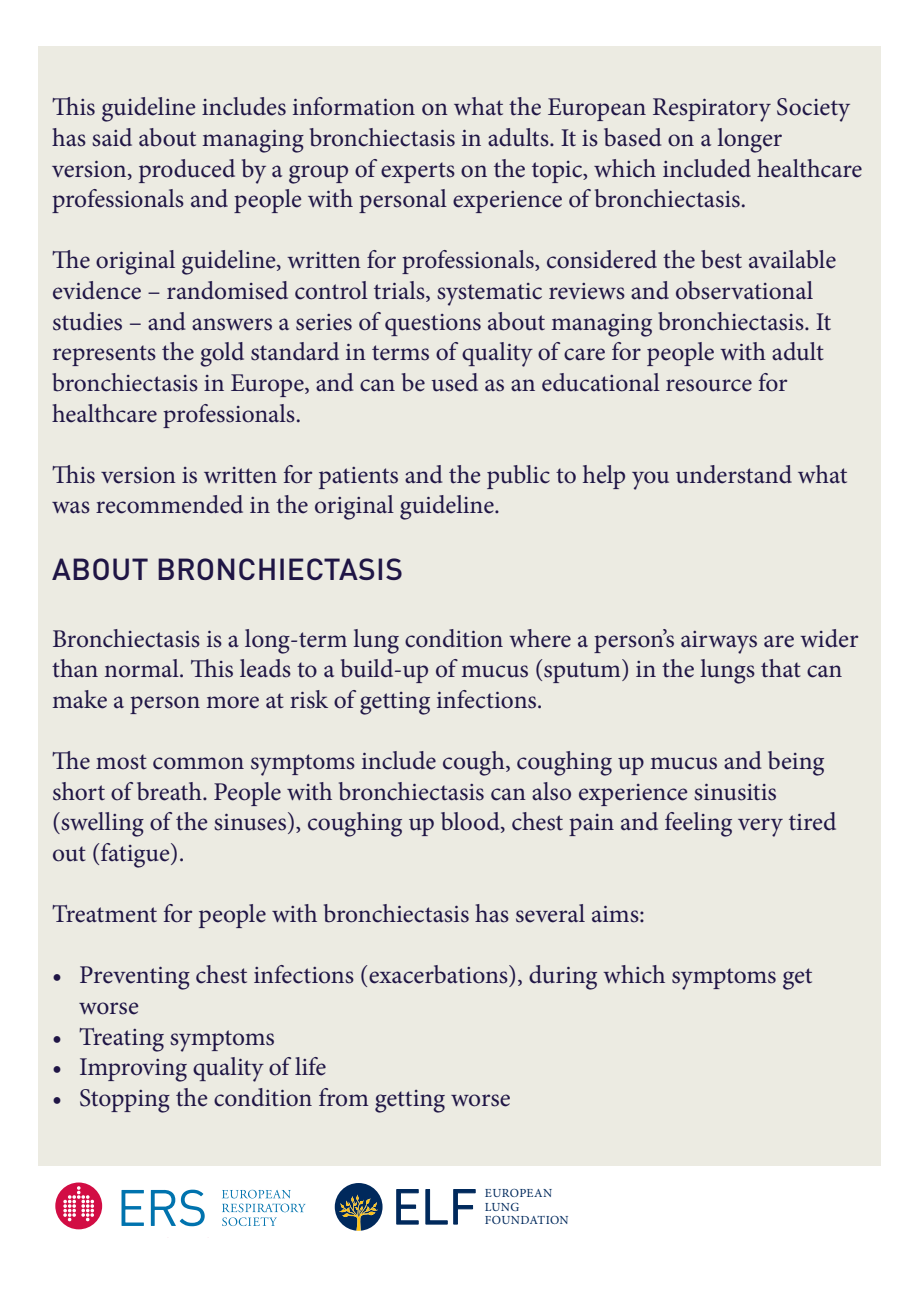
<style>
.page{position:relative;width:919px;height:1289px;background:#fff}
.page>*{position:absolute;margin:0;border:0;box-sizing:border-box;transform-origin:0 0}
.t1{font:500 30px "DIN Pro";letter-spacing:.01em;color:#1f1545}
.t2{font:25.5px/30.6px "Minion Pro";letter-spacing:-.005em;color:#1f1545}
.t3{font:12.45px/13.4px "Minion Pro";letter-spacing:.025em;color:#00295c}
</style>
<div class="page">
<div style="left:38px;top:46px;width:842px;height:1119px;background:#ecebe2"></div>
<svg style="left:396px;top:1189px;width:23px;height:35px"></svg>
<svg style="left:425px;top:1189px;width:50px;height:35px"></svg>
<svg style="left:335px;top:1183px;width:47px;height:47px"></svg>
<svg style="left:222px;top:1189px;width:84px;height:36px"></svg>
<svg style="left:121px;top:1189px;width:23px;height:36px"></svg>
<div style="left:55px;top:1182px;width:47px;height:47px;background:#d20d44;border-radius:50%"></div>
<svg style="left:63px;top:1186px;width:31px;height:35px"></svg>
<svg style="left:151px;top:1189px;width:54px;height:37px"></svg>
<p class="t2" style="left:52px;top:92px;width:811px">This guideline includes information on what the European Respiratory Society has said about managing bronchiectasis in adults. It is based on a longer version, produced by a group of experts on the topic, which included healthcare professionals and people with personal experience of bronchiectasis.</p>
<p class="t2" style="left:52px;top:245px;width:785px">The original guideline, written for professionals, considered the best available evidence – randomised control trials, systematic reviews and observational studies – and answers a series of questions about managing bronchiectasis. It represents the gold standard in terms of quality of care for people with adult bronchiectasis in Europe, and can be used as an educational resource for healthcare professionals.</p>
<p class="t2" style="left:52px;top:459px;width:797px">This version is written for patients and the public to help you understand what was recommended in the original guideline.</p>
<p class="t1" style="left:52px;top:545px;width:352px">ABOUT BRONCHIECTASIS</p>
<p class="t2" style="left:52px;top:623px;width:807px">Bronchiectasis is a long-term lung condition where a person’s airways are wider than normal. This leads to a build-up of mucus (sputum) in the lungs that can make a person more at risk of getting infections.</p>
<p class="t2" style="left:52px;top:745px;width:786px">The most common symptoms include cough, coughing up mucus and being short of breath. People with bronchiectasis can also experience sinusitis (swelling of the sinuses), coughing up blood, chest pain and feeling very tired out (fatigue).</p>
<p class="t2" style="left:52px;top:898px;width:594px">Treatment for people with bronchiectasis has several aims:</p>
<p class="t2" style="left:79px;top:960px;width:735px;text-indent:-27px">• Preventing chest infections (exacerbations), during which symptoms get worse</p>
<p class="t2" style="left:52px;top:1021px;width:224px">• Treating symptoms</p>
<p class="t2" style="left:52px;top:1051px;width:276px">• Improving quality of life</p>
<p class="t2" style="left:52px;top:1082px;width:460px">• Stopping the condition from getting worse</p>
<p class="t3" style="left:485px;top:1186px;width:85px">EUROPEAN<br>LUNG<br>FOUNDATION</p>
</div>
